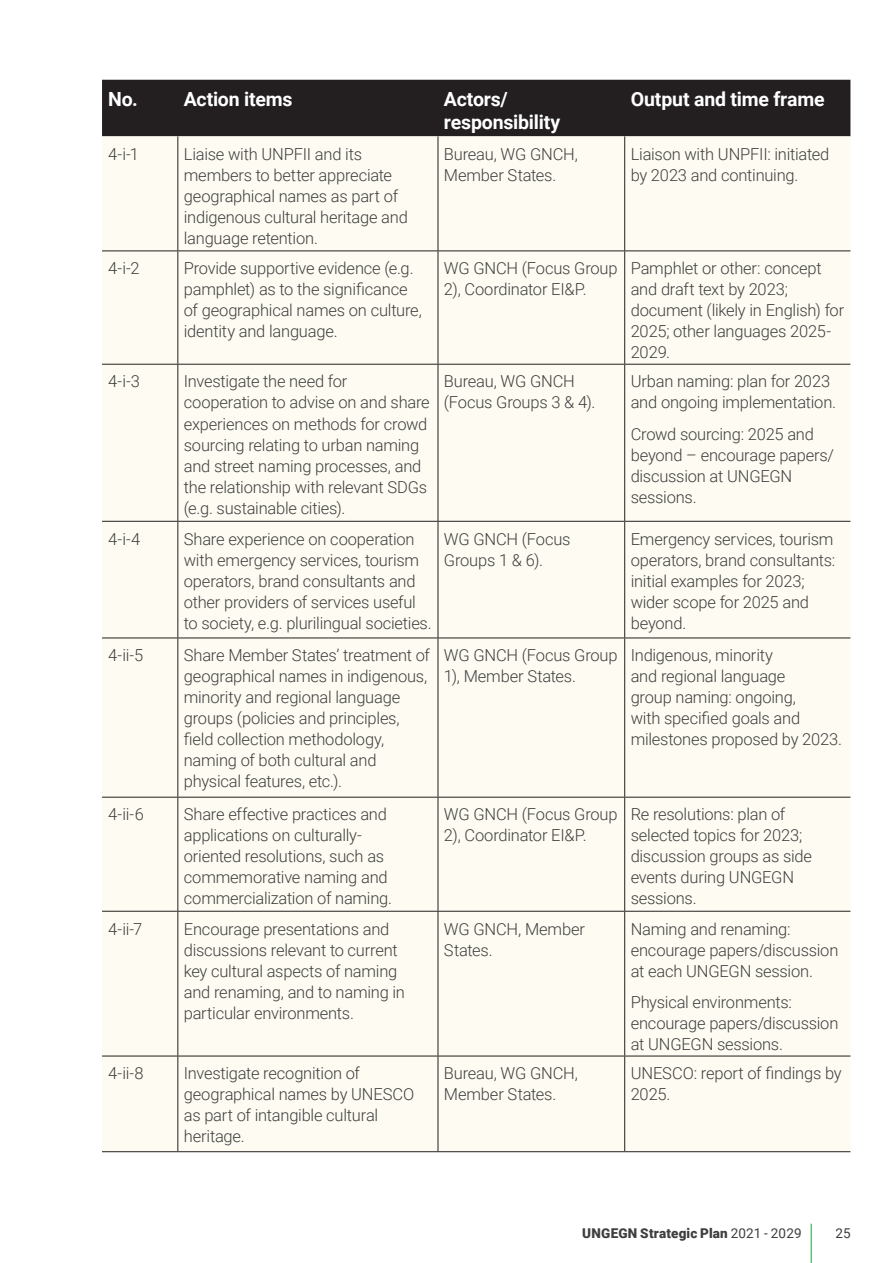
<style>
.page{position:relative;width:893px;height:1263px;background:#fff}
.page>*{position:absolute;margin:0;border:0;box-sizing:border-box;transform-origin:0 0}
.H3__Rev{font:700 19.5px/22.5px "Roboto";letter-spacing:-.01em;color:#fff}
.Body_Copy{font:300 16.5px/21px "Roboto";letter-spacing:-.015em;color:#3e3e3f}
.t1{font:900 13.5px "Roboto";letter-spacing:.015em;color:#3e3e3f}
.t2{font:13.5px "Roboto";color:#3e3e3f}
.s1{font-weight:400}
</style>
<div class="page">
<hr style="left:810px;top:1224px;width:2px;height:39px;background:#64bf7f">
<div style="left:102px;top:80px;width:748px;height:56px;background:#231f20"></div>
<div style="left:102px;top:136px;width:748px;height:1015px;background:#fefcf2"></div>
<hr style="left:177px;top:136px;width:1px;height:114px;background:#231f20">
<hr style="left:438px;top:136px;width:1px;height:114px;background:#231f20">
<hr style="left:624px;top:136px;width:1px;height:114px;background:#231f20">
<hr style="left:102px;top:250px;width:76px;height:1px;background:#231f20">
<hr style="left:178px;top:250px;width:260px;height:1px;background:#231f20">
<hr style="left:177px;top:251px;width:1px;height:113px;background:#231f20">
<hr style="left:438px;top:250px;width:187px;height:1px;background:#231f20">
<hr style="left:438px;top:251px;width:1px;height:113px;background:#231f20">
<hr style="left:625px;top:250px;width:225px;height:1px;background:#231f20">
<hr style="left:624px;top:251px;width:1px;height:113px;background:#231f20">
<hr style="left:102px;top:364px;width:76px;height:1px;background:#231f20">
<hr style="left:178px;top:364px;width:260px;height:1px;background:#231f20">
<hr style="left:177px;top:365px;width:1px;height:156px;background:#231f20">
<hr style="left:438px;top:364px;width:187px;height:1px;background:#231f20">
<hr style="left:438px;top:365px;width:1px;height:156px;background:#231f20">
<hr style="left:625px;top:364px;width:225px;height:1px;background:#231f20">
<hr style="left:624px;top:365px;width:1px;height:156px;background:#231f20">
<hr style="left:102px;top:521px;width:76px;height:1px;background:#231f20">
<hr style="left:178px;top:521px;width:260px;height:1px;background:#231f20">
<hr style="left:177px;top:522px;width:1px;height:116px;background:#231f20">
<hr style="left:438px;top:521px;width:187px;height:1px;background:#231f20">
<hr style="left:438px;top:522px;width:1px;height:116px;background:#231f20">
<hr style="left:625px;top:521px;width:225px;height:1px;background:#231f20">
<hr style="left:624px;top:522px;width:1px;height:116px;background:#231f20">
<hr style="left:102px;top:638px;width:76px;height:1px;background:#231f20">
<hr style="left:178px;top:638px;width:260px;height:1px;background:#231f20">
<hr style="left:177px;top:638px;width:1px;height:159px;background:#231f20">
<hr style="left:438px;top:638px;width:187px;height:1px;background:#231f20">
<hr style="left:438px;top:638px;width:1px;height:159px;background:#231f20">
<hr style="left:625px;top:638px;width:225px;height:1px;background:#231f20">
<hr style="left:624px;top:638px;width:1px;height:159px;background:#231f20">
<hr style="left:177px;top:911px;width:1px;height:145px;background:#231f20">
<hr style="left:438px;top:911px;width:1px;height:145px;background:#231f20">
<hr style="left:624px;top:911px;width:1px;height:145px;background:#231f20">
<hr style="left:177px;top:1056px;width:1px;height:95px;background:#231f20">
<hr style="left:438px;top:1056px;width:1px;height:95px;background:#231f20">
<hr style="left:624px;top:1056px;width:1px;height:95px;background:#231f20">
<hr style="left:102px;top:1056px;width:76px;height:1px;background:#231f20">
<hr style="left:178px;top:1056px;width:260px;height:1px;background:#231f20">
<hr style="left:438px;top:1056px;width:187px;height:1px;background:#231f20">
<hr style="left:625px;top:1056px;width:225px;height:1px;background:#231f20">
<hr style="left:102px;top:1151px;width:76px;height:1px;background:#231f20">
<hr style="left:178px;top:1151px;width:260px;height:1px;background:#231f20">
<hr style="left:438px;top:1151px;width:187px;height:1px;background:#231f20">
<hr style="left:625px;top:1151px;width:225px;height:1px;background:#231f20">
<hr style="left:102px;top:797px;width:76px;height:1px;background:#231f20">
<hr style="left:178px;top:797px;width:260px;height:1px;background:#231f20">
<hr style="left:177px;top:797px;width:1px;height:114px;background:#231f20">
<hr style="left:438px;top:797px;width:187px;height:1px;background:#231f20">
<hr style="left:438px;top:797px;width:1px;height:114px;background:#231f20">
<hr style="left:625px;top:797px;width:225px;height:1px;background:#231f20">
<hr style="left:624px;top:797px;width:1px;height:114px;background:#231f20">
<hr style="left:102px;top:911px;width:76px;height:1px;background:#231f20">
<hr style="left:178px;top:911px;width:260px;height:1px;background:#231f20">
<hr style="left:438px;top:911px;width:187px;height:1px;background:#231f20">
<hr style="left:625px;top:911px;width:225px;height:1px;background:#231f20">
<p class="H3__Rev" style="left:108px;top:87px;width:31px">No.</p>
<p class="H3__Rev" style="left:184px;top:87px;width:110px">Action items</p>
<p class="H3__Rev" style="left:444px;top:87px;width:118px">Actors/ responsibility</p>
<p class="H3__Rev" style="left:631px;top:87px;width:195px">Output and time frame</p>
<p class="Body_Copy" style="left:108px;top:143px;width:32px">4-i-1</p>
<p class="Body_Copy" style="left:184px;top:143px;width:225px">Liaise with UNPFII and its members to better appreciate geographical names as part of indigenous cultural heritage and language retention.</p>
<p class="Body_Copy" style="left:444px;top:143px;width:135px">Bureau, WG GNCH,<br>Member States.</p>
<p class="Body_Copy" style="left:631px;top:143px;width:200px">Liaison with UNPFII: initiated by 2023 and continuing.</p>
<p class="Body_Copy" style="left:108px;top:257px;width:33px">4-i-2</p>
<p class="Body_Copy" style="left:184px;top:257px;width:239px">Provide supportive evidence (e.g. pamphlet) as to the significance of geographical names on culture, identity and language.</p>
<p class="Body_Copy" style="left:444px;top:257px;width:175px">WG GNCH (Focus Group<br>2), Coordinator EI&amp;P.</p>
<p class="Body_Copy" style="left:631px;top:257px;width:215px">Pamphlet or other: concept and draft text by 2023; document (likely in English) for<br>2025; other languages 2025-<br>2029.</p>
<p class="Body_Copy" style="left:108px;top:370px;width:34px">4-i-3</p>
<p class="Body_Copy" style="left:184px;top:370px;width:247px">Investigate the need for cooperation to advise on and share experiences on methods for crowd sourcing relating to urban naming and street naming processes, and the relationship with relevant SDGs (e.g. sustainable cities).</p>
<p class="Body_Copy" style="left:444px;top:370px;width:153px">Bureau, WG GNCH (Focus Groups 3 &amp; 4).</p>
<p class="Body_Copy" style="left:631px;top:370px;width:207px">Urban naming: plan for 2023 and ongoing implementation.</p>
<p class="Body_Copy" style="left:631px;top:423px;width:205px">Crowd sourcing: 2025 and beyond – encourage papers/ discussion at UNGEGN sessions.</p>
<p class="Body_Copy" style="left:108px;top:528px;width:34px">4-i-4</p>
<p class="Body_Copy" style="left:184px;top:528px;width:249px">Share experience on cooperation with emergency services, tourism operators, brand consultants and other providers of services useful to society, e.g. plurilingual societies.</p>
<p class="Body_Copy" style="left:444px;top:528px;width:128px">WG GNCH (Focus<br>Groups 1 &amp; 6).</p>
<p class="Body_Copy" style="left:631px;top:528px;width:206px">Emergency services, tourism operators, brand consultants: initial examples for 2023; wider scope for 2025 and beyond.</p>
<p class="Body_Copy" style="left:108px;top:644px;width:37px">4-ii-5</p>
<p class="Body_Copy" style="left:184px;top:644px;width:248px">Share Member States’ treatment of geographical names in indigenous, minority and regional language groups (policies and principles, field collection methodology, naming of both cultural and physical features, etc.).</p>
<p class="Body_Copy" style="left:444px;top:644px;width:175px">WG GNCH (Focus Group<br>1), Member States.</p>
<p class="Body_Copy" style="left:631px;top:644px;width:213px">Indigenous, minority<br>and regional language<br>group naming: ongoing,<br>with specified goals and milestones proposed by 2023.</p>
<p class="Body_Copy" style="left:108px;top:803px;width:37px">4-ii-6</p>
<p class="Body_Copy" style="left:184px;top:803px;width:210px">Share effective practices and applications on culturally&shy;oriented resolutions, such as commemorative naming and commercialization of naming.</p>
<p class="Body_Copy" style="left:444px;top:803px;width:175px">WG GNCH (Focus Group<br>2), Coordinator EI&amp;P.</p>
<p class="Body_Copy" style="left:631px;top:803px;width:183px">Re resolutions: plan of selected topics for 2023; discussion groups as side events during UNGEGN sessions.</p>
<p class="Body_Copy" style="left:108px;top:917px;width:36px">4-ii-7</p>
<p class="Body_Copy" style="left:184px;top:917px;width:223px">Encourage presentations and discussions relevant to current key cultural aspects of naming and renaming, and to naming in particular environments.</p>
<p class="Body_Copy" style="left:444px;top:917px;width:142px">WG GNCH, Member<br>States.</p>
<p class="Body_Copy" style="left:631px;top:917px;width:209px">Naming and renaming: encourage papers/discussion at each UNGEGN session.</p>
<p class="Body_Copy" style="left:631px;top:991px;width:209px">Physical environments: encourage papers/discussion at UNGEGN sessions.</p>
<p class="Body_Copy" style="left:108px;top:1062px;width:37px">4-ii-8</p>
<p class="Body_Copy" style="left:184px;top:1062px;width:232px">Investigate recognition of geographical names by UNESCO as part of intangible cultural heritage.</p>
<p class="Body_Copy" style="left:444px;top:1062px;width:135px">Bureau, WG GNCH,<br>Member States.</p>
<p class="Body_Copy" style="left:631px;top:1062px;width:212px">UNESCO: report of findings by<br>2025.</p>
<p class="t1" style="left:582px;top:1223px;width:221px">UNGEGN Strategic Plan <span class="s1">2021 - 2029</span></p>
<p class="t2" style="left:836px;top:1223px;width:17px">25</p>
</div>
